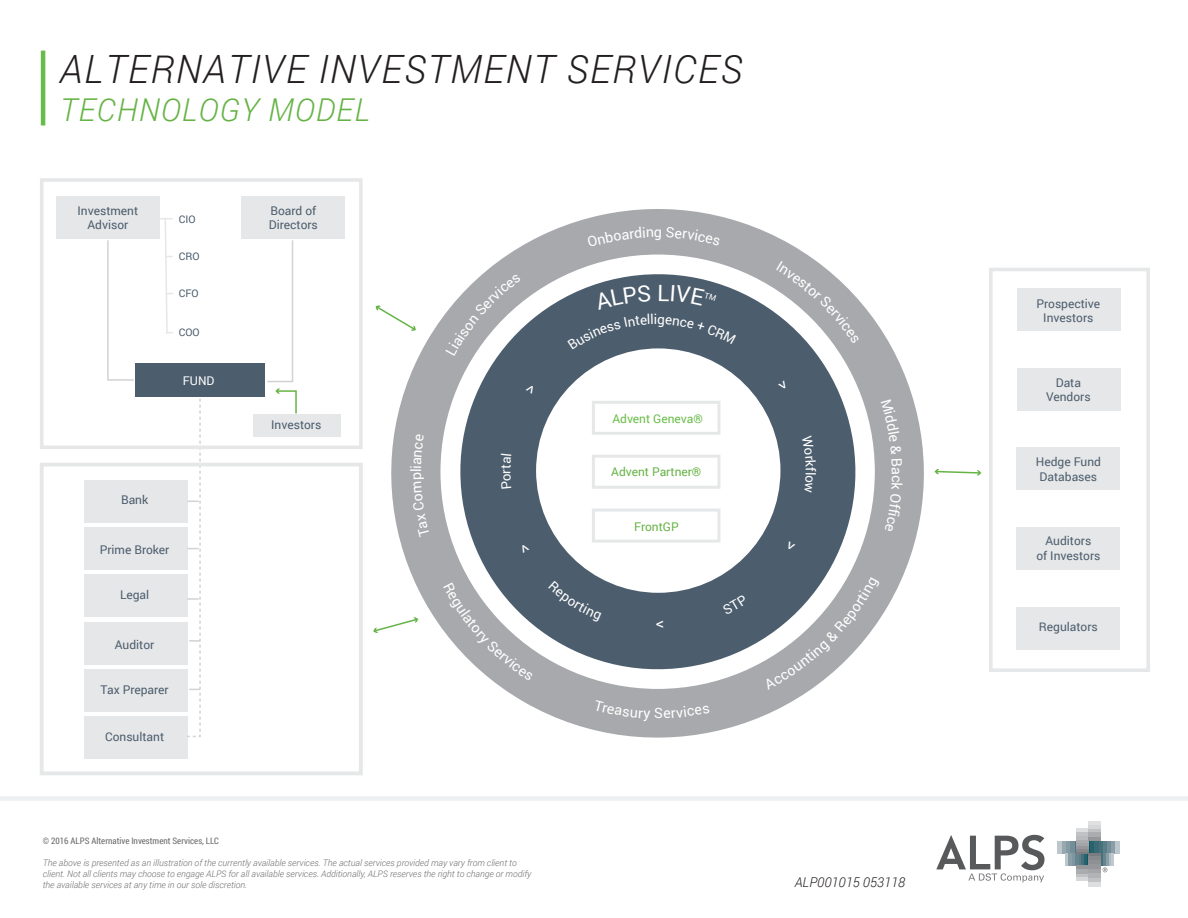
<style>
.page{position:relative;width:1188px;height:918px;background:#fff}
.page>*{position:absolute;margin:0;border:0;box-sizing:border-box;transform-origin:0 0}
.t1{font:italic 300 39px "Roboto";letter-spacing:.035em;color:#231f20}
.t2{font:italic 300 31.5px "Roboto";letter-spacing:.035em;color:#66b345}
.t3{font:14.25px "Roboto";color:#fff}
.t4{font:italic 300 13.5px "Roboto";color:#231f20}
.t5{font:13.5px "Roboto";color:#fff}
.t6{font:12px/14.4px "Roboto";color:#4c5d6d;text-align:center}
.t7{font:12px "Roboto";color:#66b345}
.t8{font:12px "Roboto";color:#69bd49}
.t9{font:12px "Roboto";color:#fff}
.t10{font:10.5px "Roboto";color:#4c5d6d}
.t11{font:italic 300 9px/10.8px "Roboto";color:#6d6e71}
.t12{font:9px "Roboto Condensed";color:#6d6e71}
</style>
<div class="page">
<div style="left:57px;top:197px;width:103px;height:42px;background:#e6e7e8"></div>
<div style="left:989px;top:268px;width:161px;height:404px;border:4px solid #e6e7e8"></div>
<div style="left:253px;top:414px;width:88px;height:23px;background:#e6e7e8"></div>
<div style="left:1017px;top:288px;width:103px;height:43px;background:#e6e7e8"></div>
<div style="left:1017px;top:368px;width:103px;height:42px;background:#e6e7e8"></div>
<div style="left:1017px;top:448px;width:103px;height:42px;background:#e6e7e8"></div>
<div style="left:1017px;top:527px;width:103px;height:43px;background:#e6e7e8"></div>
<div style="left:1017px;top:607px;width:103px;height:42px;background:#e6e7e8"></div>
<div style="left:241px;top:197px;width:103px;height:42px;background:#e6e7e8"></div>
<div style="left:135px;top:364px;width:130px;height:33px;background:#4c5d6d"></div>
<svg style="left:391px;top:209px;width:533px;height:529px"></svg>
<svg style="left:446px;top:260px;width:423px;height:423px;fill:#4c5d6d"></svg>
<div style="left:536px;top:348px;width:244px;height:245px;background:#fff;border-radius:50%"></div>
<svg style="left:160px;top:218px;width:13px;height:116px"></svg>
<hr style="left:1066px;top:841px;width:4px;height:12px;background:#869ca4">
<hr style="left:1062px;top:841px;width:4px;height:12px;background:#97a8af">
<div style="left:1057px;top:841px;width:5px;height:12px;background:#bcc7cc"></div>
<svg style="left:1114px;top:841px;width:2px;height:12px"></svg>
<hr style="left:1116px;top:841px;width:4px;height:12px;background:#bcc7cc">
<svg style="left:1065px;top:853px;width:4px;height:13px"></svg>
<hr style="left:1076px;top:828px;width:12px;height:4px;background:#dddee0">
<hr style="left:1076px;top:832px;width:12px;height:4px;background:#c1c2c4">
<hr style="left:1076px;top:836px;width:12px;height:4px;background:#babbbe">
<svg style="left:1069px;top:840px;width:45px;height:40px"></svg>
<hr style="left:1088px;top:856px;width:13px;height:4px;background:#87898c">
<div style="left:1088px;top:860px;width:13px;height:5px;background:#8e9093"></div>
<hr style="left:1088px;top:865px;width:13px;height:4px;background:#95979a">
<div style="left:1088px;top:869px;width:13px;height:5px;background:#a4a5a9"></div>
<hr style="left:1088px;top:874px;width:13px;height:4px;background:#b2b3b7">
<div style="left:1088px;top:878px;width:13px;height:5px;background:#c1c2c4"></div>
<hr style="left:1088px;top:883px;width:13px;height:4px;background:#dddee0">
<hr style="left:1088px;top:837px;width:13px;height:4px;background:#95979a">
<div style="left:1088px;top:832px;width:13px;height:5px;background:#abacb0"></div>
<svg style="left:1088px;top:828px;width:13px;height:4px"></svg>
<hr style="left:1088px;top:824px;width:13px;height:4px;background:#d6d7d9">
<svg style="left:1088px;top:821px;width:13px;height:3px"></svg>
<svg style="left:936px;top:835px;width:109px;height:47px"></svg>
<hr style="left:41px;top:51px;width:4px;height:74px;background:#68bc49">
<div style="left:0;top:796px;width:1188px;height:5px;background:#edeff1"></div>
<div style="left:84px;top:480px;width:103px;height:42px;background:#e6e7e8"></div>
<div style="left:84px;top:528px;width:103px;height:42px;background:#e6e7e8"></div>
<div style="left:84px;top:575px;width:103px;height:42px;background:#e6e7e8"></div>
<div style="left:84px;top:622px;width:103px;height:42px;background:#e6e7e8"></div>
<div style="left:84px;top:670px;width:103px;height:42px;background:#e6e7e8"></div>
<div style="left:84px;top:717px;width:103px;height:42px;background:#e6e7e8"></div>
<div style="left:592px;top:401px;width:128px;height:34px;border:3px solid #e6e7e8"></div>
<div style="left:592px;top:455px;width:128px;height:34px;border:3px solid #e6e7e8"></div>
<div style="left:592px;top:509px;width:128px;height:34px;border:3px solid #e6e7e8"></div>
<svg style="left:267px;top:240px;width:27px;height:143px"></svg>
<svg style="left:107px;top:240px;width:27px;height:141px"></svg>
<svg style="left:186px;top:398px;width:15px;height:340px"></svg>
<svg style="left:275px;top:389px;width:22px;height:25px"></svg>
<div style="left:40px;top:178px;width:323px;height:271px;border:4px solid #e6e7e8"></div>
<div style="left:40px;top:463px;width:323px;height:312px;border:4px solid #e6e7e8"></div>
<svg style="left:934px;top:469px;width:47px;height:6px"></svg>
<svg style="left:375px;top:305px;width:42px;height:26px"></svg>
<svg style="left:373px;top:617px;width:46px;height:16px"></svg>
<svg style="left:776px;top:261px;width:84px;height:83px"></svg>
<svg style="left:881px;top:399px;width:21px;height:68px"></svg>
<svg style="left:885px;top:476px;width:18px;height:56px"></svg>
<svg style="left:764px;top:577px;width:116px;height:112px"></svg>
<svg style="left:594px;top:700px;width:56px;height:21px"></svg>
<svg style="left:664px;top:705px;width:46px;height:13px"></svg>
<svg style="left:446px;top:274px;width:75px;height:82px"></svg>
<div style="left:410px;top:434px;width:20px;height:103px;background:#a7a9ac"></div>
<svg style="left:443px;top:582px;width:90px;height:99px"></svg>
<svg style="left:501px;top:454px;width:10px;height:35px"></svg>
<div style="left:548px;top:581px;width:53px;height:42px;background:#4c5d6d"></div>
<svg style="left:722px;top:595px;width:26px;height:20px"></svg>
<svg style="left:802px;top:435px;width:14px;height:58px"></svg>
<div style="left:568px;top:285px;width:168px;height:65px;background:#4c5d6d"></div>
<svg style="left:526px;top:384px;width:10px;height:9px"></svg>
<svg style="left:778px;top:381px;width:10px;height:10px"></svg>
<svg style="left:786px;top:541px;width:10px;height:9px"></svg>
<svg style="left:656px;top:621px;width:7px;height:7px"></svg>
<svg style="left:520px;top:543px;width:9px;height:10px"></svg>
<svg style="left:587px;top:227px;width:66px;height:20px"></svg>
<svg style="left:666px;top:227px;width:54px;height:19px"></svg>
<h1 class="t1" style="left:60px;top:42px;width:684px">ALTERNATIVE INVESTMENT SERVICES</h1>
<h2 class="t2" style="left:60px;top:88px;width:312px">TECHNOLOGY MODEL</h2>
<h3 class="t6" style="left:78px;top:203px;width:62px">Investment<br>Advisor</h3>
<h3 class="t6" style="left:269px;top:203px;width:51px;text-align:left">Board of<br>Directors</h3>
<p class="t10" style="left:179px;top:212px;width:18px">CIO</p>
<p class="t10" style="left:179px;top:249px;width:22px">CRO</p>
<p class="t10" style="left:179px;top:286px;width:21px">CFO</p>
<p class="t10" style="left:179px;top:325px;width:22px">COO</p>
<h3 class="t9" style="left:183px;top:372px;width:33px">FUND</h3>
<h3 class="t6" style="left:121px;top:492px;width:29px">Bank</h3>
<h3 class="t6" style="left:100px;top:542px;width:71px">Prime Broker</h3>
<h3 class="t6" style="left:120px;top:587px;width:31px">Legal</h3>
<h3 class="t6" style="left:115px;top:637px;width:41px">Auditor</h3>
<h3 class="t6" style="left:101px;top:682px;width:70px">Tax Preparer</h3>
<h3 class="t6" style="left:105px;top:729px;width:61px">Consultant</h3>
<h3 class="t6" style="left:271px;top:417px;width:52px">Investors</h3>
<h3 class="t3" style="left:406px;top:472px;width:5px;rotate:-90deg">l</h3>
<h3 class="t5" style="left:496px;top:474px;width:6px;rotate:-90deg">r</h3>
<p class="t12" style="left:43px;top:835px;width:178px">© 2016 ALPS Alternative Investment Services, LLC</p>
<p class="t11" style="left:43px;top:857px;width:490px">The above is presented as an illustration of the currently available services. The actual services provided may vary from client to client. Not all clients may choose to engage ALPS for all available services. Additionally, ALPS reserves the right to change or modify the available services at any time in our sole discretion.</p>
<h3 class="t3" style="left:654px;top:222px;width:10px">g</h3>
<h3 class="t5" style="left:654px;top:310px;width:5px">i</h3>
<h3 class="t8" style="left:612px;top:410px;width:92px">Advent Geneva®</h3>
<h3 class="t7" style="left:611px;top:464px;width:92px">Advent Partner®</h3>
<h3 class="t7" style="left:634px;top:518px;width:46px">FrontGP</h3>
<h3 class="t3" style="left:654px;top:703px;width:10px">S</h3>
<h3 class="t3" style="left:907px;top:467px;width:9px;rotate:90deg">a</h3>
<h3 class="t4" style="left:795px;top:873px;width:112px">ALP001015 053118</h3>
<h3 class="t6" style="left:1037px;top:296px;width:65px">Prospective<br>Investors</h3>
<h3 class="t6" style="left:1046px;top:375px;width:46px">Data<br>Vendors</h3>
<h3 class="t6" style="left:1036px;top:454px;width:67px">Hedge Fund<br>Databases</h3>
<h3 class="t6" style="left:1036px;top:533px;width:66px">Auditors<br>of Investors</h3>
<h3 class="t6" style="left:1039px;top:619px;width:60px">Regulators</h3>
</div>
